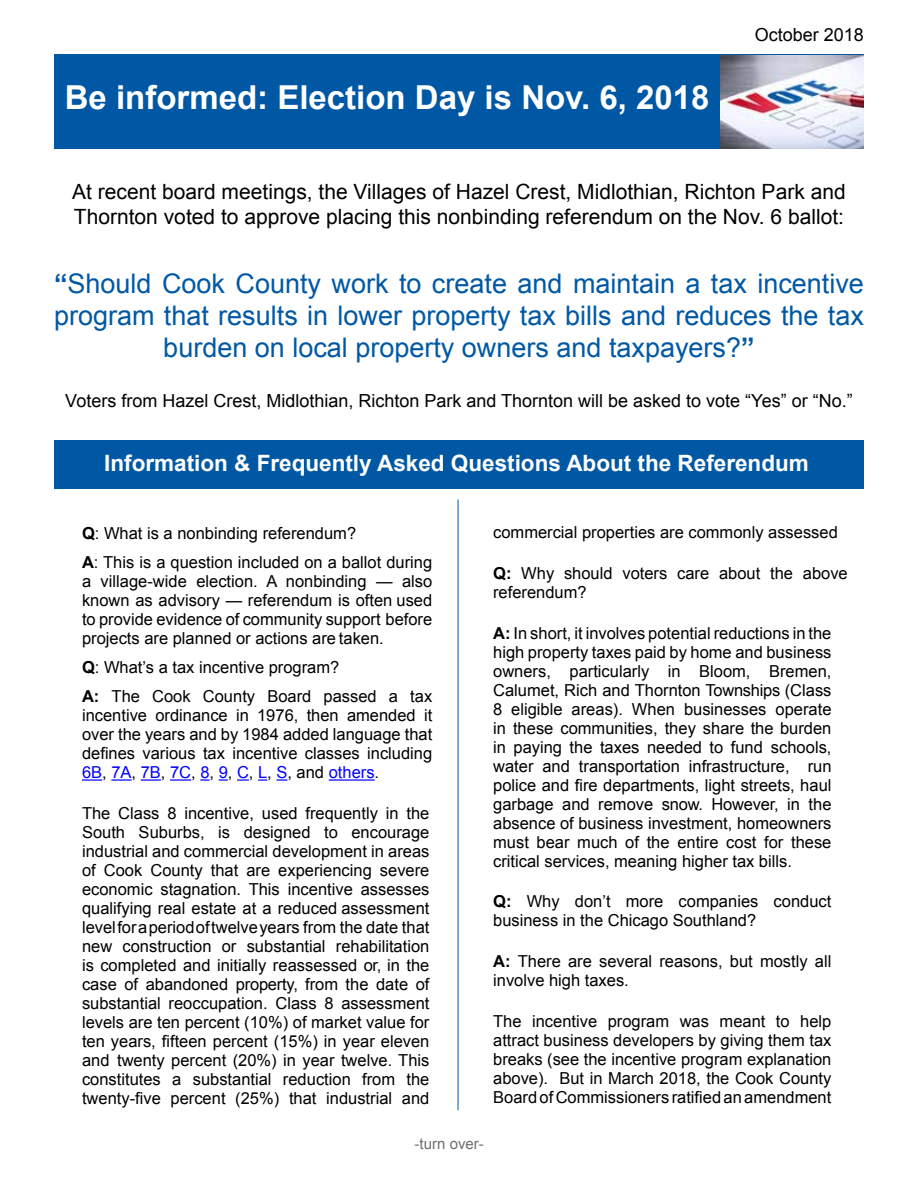
<style>
.page{position:relative;width:918px;height:1188px;background:#fff}
.page>*{position:absolute;margin:0;border:0;box-sizing:border-box;transform-origin:0 0}
.t1{font:700 33px "Arial";color:#fff}
.t2{font:27px/32.4px "Arial";color:#0058a5;text-align:center}
.t3{font:700 22.5px "Arial";color:#fff}
.t4{font:21px/25.2px "Arial";color:#000}
.t5{font:18px "Arial";color:#000}
.t6{font:16.5px/18.9px "Arial";color:#000}
.t7{font:15px "Arial";color:#6d6e71}
.s1{font-weight:700}
.s2{color:#00f}
</style>
<div class="page">
<div style="left:54px;top:440px;width:810px;height:49px;background:#0058a5"></div>
<div style="left:54px;top:54px;width:810px;height:94px;background:#0058a5"></div>
<img style="left:720px;top:56px;width:144px;height:92px">
<hr style="left:82px;top:779px;width:20px;height:2px;background:#00f">
<hr style="left:111px;top:779px;width:21px;height:2px;background:#00f">
<hr style="left:141px;top:779px;width:20px;height:2px;background:#00f">
<hr style="left:170px;top:779px;width:21px;height:2px;background:#00f">
<svg style="left:200px;top:779px;width:10px;height:2px"></svg>
<svg style="left:219px;top:779px;width:9px;height:2px"></svg>
<svg style="left:237px;top:779px;width:12px;height:2px"></svg>
<svg style="left:258px;top:779px;width:9px;height:2px"></svg>
<svg style="left:276px;top:779px;width:11px;height:2px"></svg>
<hr style="left:329px;top:779px;width:46px;height:2px;background:#00f">
<hr style="left:458px;top:500px;width:1px;height:610px;background:#0058a5">
<h1 class="t1" style="left:65px;top:76px;width:646px">Be informed: Election Day is Nov. 6, 2018</h1>
<p class="t5" style="left:755px;top:23px;width:111px">October 2018</p>
<p class="t4" style="left:72px;top:179px;width:775px">At recent board meetings, the Villages of Hazel Crest, Midlothian, Richton Park and<br>Thornton voted to approve placing this nonbinding referendum on the Nov. 6 ballot:</p>
<h2 class="t2" style="left:54px;top:267px;width:812px"><span class="s1">“</span>Should Cook County work to create and maintain a tax incentive program that results in lower property tax bills and reduces the tax burden on local property owners and taxpayers?<span class="s1">”</span></h2>
<p class="t5" style="left:65px;top:389px;width:789px">Voters from Hazel Crest, Midlothian, Richton Park and Thornton will be asked to vote “Yes” or “No.”</p>
<h3 class="t3" style="left:104px;top:448px;width:706px">Information &amp; Frequently Asked Questions About the Referendum</h3>
<p class="t6" style="left:82px;top:518px;width:352px;line-height:29.2px"><span class="s1">Q</span>: What is a nonbinding referendum?<br><span class="s1">A</span>: This is a question included on a ballot during</p>
<p class="t6" style="left:82px;top:572px;width:352px;text-align:justify">a village-wide election. A nonbinding — also known as advisory — referendum is often used to provide evidence of community support before projects are planned or actions are taken.</p>
<p class="t6" style="left:82px;top:653px;width:352px;line-height:29.2px"><span class="s1">Q</span>: What’s a tax incentive program?<br><span class="s1">A:</span> The Cook County Board passed a tax</p>
<p class="t6" style="left:82px;top:706px;width:352px;text-align:justify">incentive ordinance in 1976, then amended it over the years and by 1984 added language that defines various tax incentive classes including <span class="s2">6B</span>, <span class="s2">7A</span>, <span class="s2">7B</span>, <span class="s2">7C</span>, <span class="s2">8</span>, <span class="s2">9</span>, <span class="s2">C</span>, <span class="s2">L</span>, <span class="s2">S</span>, and <span class="s2">others</span>.</p>
<p class="t6" style="left:82px;top:804px;width:349px;text-align:justify">The Class 8 incentive, used frequently in the South Suburbs, is designed to encourage industrial and commercial development in areas of Cook County that are experiencing severe economic stagnation. This incentive assesses qualifying real estate at a reduced assessment level for a period of twelve years from the date that new construction or substantial rehabilitation is completed and initially reassessed or, in the case of abandoned property, from the date of substantial reoccupation. Class 8 assessment levels are ten percent (10%) of market value for ten years, fifteen percent (15%) in year eleven and twenty percent (20%) in year twelve. This constitutes a substantial reduction from the twenty-five percent (25%) that industrial and</p>
<p class="t6" style="left:493px;top:523px;width:346px">commercial properties are commonly assessed</p>
<p class="t6" style="left:493px;top:564px;width:356px"><span class="s1">Q:</span> Why should voters care about the above referendum?</p>
<p class="t6" style="left:493px;top:624px;width:340px;text-align:justify"><span class="s1">A:</span> In short, it involves potential reductions in the high property taxes paid by home and business owners, particularly in Bloom, Bremen, Calumet, Rich and Thornton Townships (Class 8 eligible areas). When businesses operate in these communities, they share the burden in paying the taxes needed to fund schools, water and transportation infrastructure, run police and fire departments, light streets, haul garbage and remove snow. However, in the absence of business investment, homeowners must bear much of the entire cost for these critical services, meaning higher tax bills.</p>
<p class="t6" style="left:493px;top:892px;width:340px"><span class="s1">Q:</span> Why don’t more companies conduct business in the Chicago Southland?</p>
<p class="t6" style="left:493px;top:952px;width:340px"><span class="s1">A:</span> There are several reasons, but mostly all involve high taxes.</p>
<p class="t6" style="left:493px;top:1012px;width:340px;text-align:justify">The incentive program was meant to help attract business developers by giving them tax breaks (see the incentive program explanation above). But in March 2018, the Cook County Board of Commissioners ratified an amendment</p>
<p class="t7" style="left:415px;top:1134px;width:71px">-turn over-</p>
</div>
